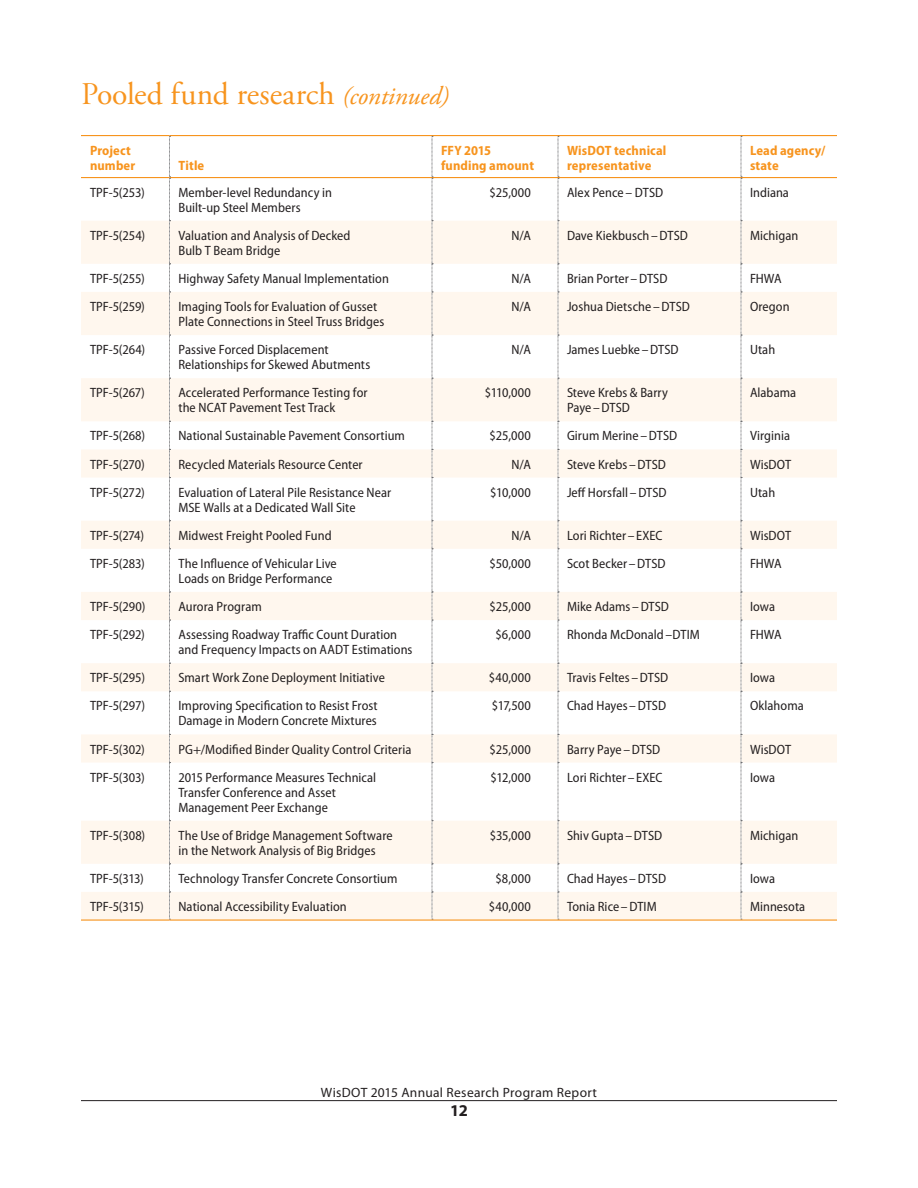
<style>
.page{position:relative;width:918px;height:1188px;background:#fff}
.page>*{position:absolute;margin:0;border:0;box-sizing:border-box;transform-origin:0 0}
.t1{font:31.5px "Adobe Garamond Pro";letter-spacing:-.005em;color:#f7941e}
.t2{font:700 16.5px "Myriad Pro";color:#231f20}
.table_body{font:semi-condensed 13.5px/15px "Myriad Pro";letter-spacing:.005em;color:#231f20}
.table_header_orange{font:700 semi-condensed 13.5px/15px "Myriad Pro";letter-spacing:.01em;color:#f7941e}
.t3{font:13.5px "Myriad Pro";letter-spacing:.025em;color:#231f20}
.s1{font-style:italic;font-size:25.5px}
</style>
<div class="page">
<hr style="left:81px;top:1100px;width:756px;height:1px;background:#231f20">
<svg style="left:81px;top:221px;width:756px;height:699px"></svg>
<hr style="left:81px;top:135px;width:89px;height:1px;background:#f7941e">
<hr style="left:170px;top:135px;width:262px;height:1px;background:#f7941e">
<hr style="left:432px;top:135px;width:126px;height:1px;background:#f7941e">
<hr style="left:558px;top:135px;width:183px;height:1px;background:#f7941e">
<hr style="left:741px;top:135px;width:96px;height:1px;background:#f7941e">
<hr style="left:81px;top:177px;width:89px;height:1px;background:#f7941e">
<hr style="left:170px;top:177px;width:262px;height:1px;background:#f7941e">
<hr style="left:432px;top:177px;width:126px;height:1px;background:#f7941e">
<hr style="left:558px;top:177px;width:183px;height:1px;background:#f7941e">
<hr style="left:741px;top:177px;width:96px;height:1px;background:#f7941e">
<svg style="left:169px;top:136px;width:2px;height:784px"></svg>
<svg style="left:432px;top:136px;width:1px;height:784px"></svg>
<svg style="left:558px;top:136px;width:1px;height:784px"></svg>
<svg style="left:741px;top:136px;width:1px;height:784px"></svg>
<hr style="left:81px;top:920px;width:89px;height:1px;background:#f7941e">
<hr style="left:170px;top:920px;width:262px;height:1px;background:#f7941e">
<hr style="left:432px;top:920px;width:126px;height:1px;background:#f7941e">
<hr style="left:558px;top:920px;width:183px;height:1px;background:#f7941e">
<hr style="left:741px;top:920px;width:96px;height:1px;background:#f7941e">
<p class="t1" style="left:81px;top:75px;width:370px">Pooled fund research <span class="s1">(continued)</span></p>
<p class="table_header_orange" style="left:90px;top:143px;width:47px">Project number</p>
<p class="table_header_orange" style="left:441px;top:143px;width:95px">FFY 2015 funding amount</p>
<p class="table_header_orange" style="left:567px;top:143px;width:101px">WisDOT technical representative</p>
<p class="table_header_orange" style="left:750px;top:143px;width:77px">Lead agency/ state</p>
<p class="table_header_orange" style="left:178px;top:158px;width:27px">Title</p>
<p class="table_body" style="left:90px;top:185px;width:56px">TPF-5(253)</p>
<p class="table_body" style="left:178px;top:185px;width:155px">Member-level Redundancy in<br>Built-up Steel Members</p>
<p class="table_body" style="left:490px;top:185px;width:43px">$25,000</p>
<p class="table_body" style="left:567px;top:185px;width:98px">Alex Pence– DTSD</p>
<p class="table_body" style="left:750px;top:185px;width:41px">Indiana</p>
<p class="table_body" style="left:90px;top:228px;width:57px">TPF-5(254)</p>
<p class="table_body" style="left:178px;top:228px;width:174px">Valuation and Analysis of Decked<br>Bulb T Beam Bridge</p>
<p class="table_body" style="left:512px;top:228px;width:21px">N/A</p>
<p class="table_body" style="left:567px;top:228px;width:122px">Dave Kiekbusch–DTSD</p>
<p class="table_body" style="left:750px;top:228px;width:50px">Michigan</p>
<p class="table_body" style="left:90px;top:271px;width:57px">TPF-5(255)</p>
<p class="table_body" style="left:178px;top:271px;width:212px">Highway Safety Manual Implementation</p>
<p class="table_body" style="left:512px;top:271px;width:21px">N/A</p>
<p class="table_body" style="left:567px;top:271px;width:102px">Brian Porter –DTSD</p>
<p class="table_body" style="left:750px;top:271px;width:33px">FHWA</p>
<p class="table_body" style="left:90px;top:299px;width:56px">TPF-5(259)</p>
<p class="table_body" style="left:178px;top:299px;width:207px">Imaging Tools for Evaluation of Gusset<br>Plate Connections in Steel Truss Bridges</p>
<p class="table_body" style="left:512px;top:299px;width:21px">N/A</p>
<p class="table_body" style="left:567px;top:299px;width:124px">Joshua Dietsche–DTSD</p>
<p class="table_body" style="left:750px;top:299px;width:41px">Oregon</p>
<p class="table_body" style="left:90px;top:342px;width:57px">TPF-5(264)</p>
<p class="table_body" style="left:178px;top:342px;width:193px">Passive Forced Displacement<br>Relationships for Skewed Abutments</p>
<p class="table_body" style="left:512px;top:342px;width:21px">N/A</p>
<p class="table_body" style="left:567px;top:342px;width:113px">James Luebke –DTSD</p>
<p class="table_body" style="left:750px;top:342px;width:27px">Utah</p>
<p class="table_body" style="left:90px;top:386px;width:57px">TPF-5(267)</p>
<p class="table_body" style="left:178px;top:386px;width:191px">Accelerated Performance Testing for the NCAT Pavement Test Track</p>
<p class="table_body" style="left:485px;top:386px;width:48px">$110,000</p>
<p class="table_body" style="left:567px;top:386px;width:103px">Steve Krebs &amp; Barry<br>Paye–DTSD</p>
<p class="table_body" style="left:750px;top:386px;width:48px">Alabama</p>
<p class="table_body" style="left:90px;top:429px;width:57px">TPF-5(268)</p>
<p class="table_body" style="left:178px;top:429px;width:228px">National Sustainable Pavement Consortium</p>
<p class="table_body" style="left:490px;top:429px;width:43px">$25,000</p>
<p class="table_body" style="left:567px;top:429px;width:112px">Girum Merine –DTSD</p>
<p class="table_body" style="left:750px;top:429px;width:42px">Virginia</p>
<p class="table_body" style="left:90px;top:457px;width:56px">TPF-5(270)</p>
<p class="table_body" style="left:178px;top:457px;width:186px">Recycled Materials Resource Center</p>
<p class="table_body" style="left:512px;top:457px;width:21px">N/A</p>
<p class="table_body" style="left:567px;top:457px;width:100px">Steve Krebs –DTSD</p>
<p class="table_body" style="left:750px;top:457px;width:43px">WisDOT</p>
<p class="table_body" style="left:90px;top:485px;width:56px">TPF-5(272)</p>
<p class="table_body" style="left:178px;top:485px;width:214px">Evaluation of Lateral Pile Resistance Near<br>MSE Walls at a Dedicated Wall Site</p>
<p class="table_body" style="left:490px;top:485px;width:42px">$10,000</p>
<p class="table_body" style="left:567px;top:485px;width:101px">Jeff Horsfall –DTSD</p>
<p class="table_body" style="left:750px;top:485px;width:27px">Utah</p>
<p class="table_body" style="left:90px;top:528px;width:56px">TPF-5(274)</p>
<p class="table_body" style="left:178px;top:528px;width:155px">Midwest Freight Pooled Fund</p>
<p class="table_body" style="left:512px;top:528px;width:21px">N/A</p>
<p class="table_body" style="left:567px;top:528px;width:97px">Lori Richter –EXEC</p>
<p class="table_body" style="left:750px;top:528px;width:43px">WisDOT</p>
<p class="table_body" style="left:90px;top:556px;width:56px">TPF-5(283)</p>
<p class="table_body" style="left:178px;top:556px;width:160px">The Influence of Vehicular Live<br>Loads on Bridge Performance</p>
<p class="table_body" style="left:490px;top:556px;width:43px">$50,000</p>
<p class="table_body" style="left:567px;top:556px;width:100px">Scot Becker –DTSD</p>
<p class="table_body" style="left:750px;top:556px;width:33px">FHWA</p>
<p class="table_body" style="left:90px;top:599px;width:57px">TPF-5(290)</p>
<p class="table_body" style="left:178px;top:599px;width:85px">Aurora Program</p>
<p class="table_body" style="left:490px;top:599px;width:43px">$25,000</p>
<p class="table_body" style="left:567px;top:599px;width:104px">Mike Adams–DTSD</p>
<p class="table_body" style="left:750px;top:599px;width:27px">Iowa</p>
<p class="table_body" style="left:90px;top:627px;width:56px">TPF-5(292)</p>
<p class="table_body" style="left:178px;top:627px;width:236px">Assessing Roadway Traffic Count Duration and Frequency Impacts on AADT Estimations</p>
<p class="table_body" style="left:496px;top:627px;width:37px">$6,000</p>
<p class="table_body" style="left:567px;top:627px;width:134px">Rhonda McDonald–DTIM</p>
<p class="table_body" style="left:750px;top:627px;width:33px">FHWA</p>
<p class="table_body" style="left:90px;top:671px;width:57px">TPF-5(295)</p>
<p class="table_body" style="left:178px;top:671px;width:208px">Smart Work Zone Deployment Initiative</p>
<p class="table_body" style="left:489px;top:671px;width:44px">$40,000</p>
<p class="table_body" style="left:567px;top:671px;width:103px">Travis Feltes –DTSD</p>
<p class="table_body" style="left:750px;top:671px;width:27px">Iowa</p>
<p class="table_body" style="left:90px;top:699px;width:57px">TPF-5(297)</p>
<p class="table_body" style="left:178px;top:699px;width:201px">Improving Specification to Resist Frost<br>Damage in Modern Concrete Mixtures</p>
<p class="table_body" style="left:492px;top:699px;width:41px">$17,500</p>
<p class="table_body" style="left:567px;top:699px;width:101px">Chad Hayes –DTSD</p>
<p class="table_body" style="left:750px;top:699px;width:55px">Oklahoma</p>
<p class="table_body" style="left:90px;top:742px;width:56px">TPF-5(302)</p>
<p class="table_body" style="left:178px;top:742px;width:234px">PG+/Modified Binder Quality Control Criteria</p>
<p class="table_body" style="left:490px;top:742px;width:43px">$25,000</p>
<p class="table_body" style="left:567px;top:742px;width:95px">Barry Paye–DTSD</p>
<p class="table_body" style="left:750px;top:742px;width:43px">WisDOT</p>
<p class="table_body" style="left:90px;top:770px;width:56px">TPF-5(303)</p>
<p class="table_body" style="left:178px;top:770px;width:199px">2015 Performance Measures Technical<br>Transfer Conference and Asset<br>Management Peer Exchange</p>
<p class="table_body" style="left:491px;top:770px;width:42px">$12,000</p>
<p class="table_body" style="left:567px;top:770px;width:97px">Lori Richter –EXEC</p>
<p class="table_body" style="left:750px;top:770px;width:27px">Iowa</p>
<p class="table_body" style="left:90px;top:828px;width:57px">TPF-5(308)</p>
<p class="table_body" style="left:178px;top:828px;width:216px">The Use of Bridge Management Software in the Network Analysis of Big Bridges</p>
<p class="table_body" style="left:490px;top:828px;width:43px">$35,000</p>
<p class="table_body" style="left:567px;top:828px;width:97px">Shiv Gupta –DTSD</p>
<p class="table_body" style="left:750px;top:828px;width:50px">Michigan</p>
<p class="table_body" style="left:90px;top:871px;width:55px">TPF-5(313)</p>
<p class="table_body" style="left:178px;top:871px;width:220px">Technology Transfer Concrete Consortium</p>
<p class="table_body" style="left:496px;top:871px;width:37px">$8,000</p>
<p class="table_body" style="left:567px;top:871px;width:101px">Chad Hayes –DTSD</p>
<p class="table_body" style="left:750px;top:871px;width:27px">Iowa</p>
<p class="table_body" style="left:90px;top:899px;width:55px">TPF-5(315)</p>
<p class="table_body" style="left:178px;top:899px;width:170px">National Accessibility Evaluation</p>
<p class="table_body" style="left:489px;top:899px;width:44px">$40,000</p>
<p class="table_body" style="left:567px;top:899px;width:91px">Tonia Rice –DTIM</p>
<p class="table_body" style="left:750px;top:899px;width:57px">Minnesota</p>
<p class="t3" style="left:321px;top:1085px;width:278px">WisDOT 2015 Annual Research Program Report</p>
<p class="t2" style="left:450px;top:1101px;width:19px">12</p>
</div>
